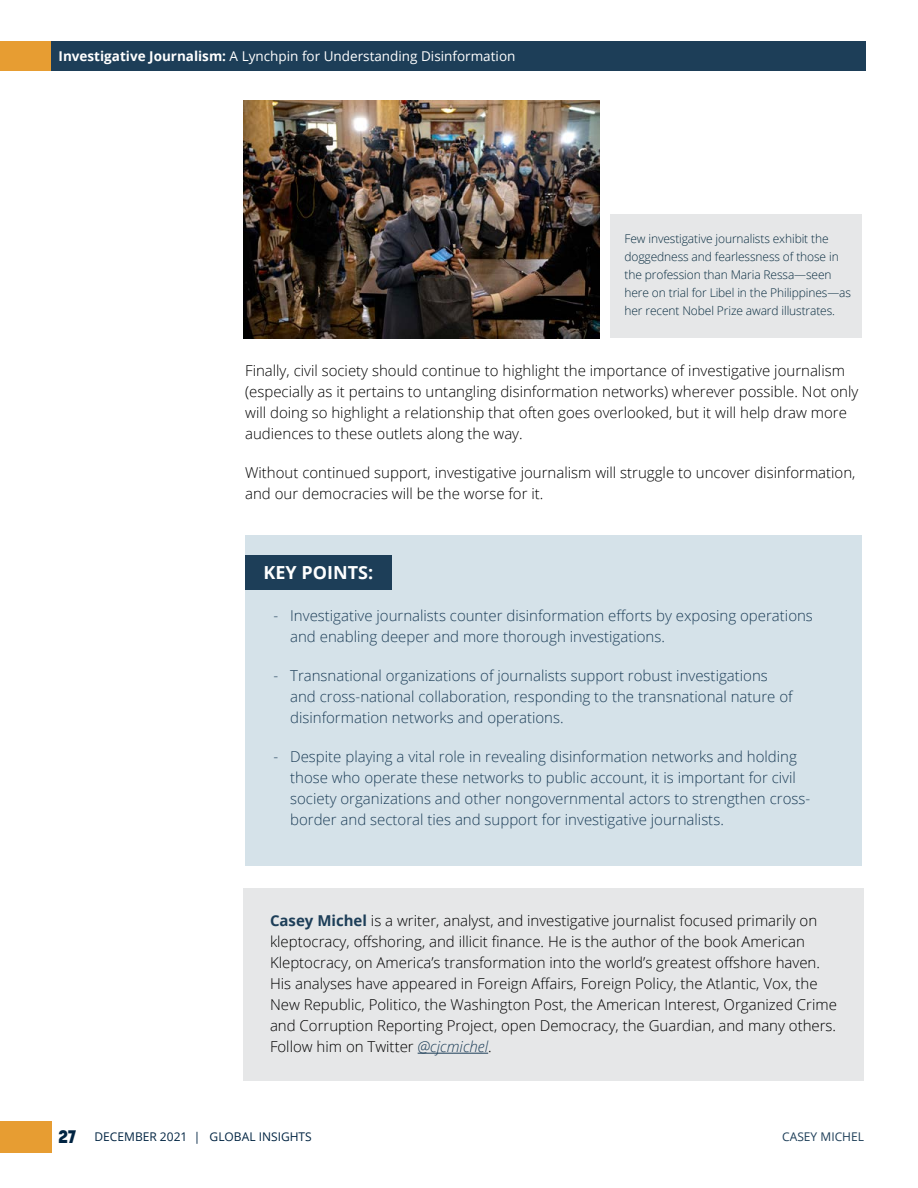
<style>
.page{position:relative;width:918px;height:1188px;background:#fff}
.page>*{position:absolute;margin:0;border:0;box-sizing:border-box;transform-origin:0 0}
.t1{font:700 18px "Open Sans";color:#fff}
.t2{font:800 18px "Korolev";color:#002442}
.t3{font:300 15px/21px "Open Sans";color:#000}
.t4{font:300 15px/21px "Open Sans";color:#1d3e58}
.t5{font:13.5px "Open Sans";color:#fff}
.t6{font:300 12px/18px "Open Sans";letter-spacing:-.01em;color:#072b3f}
.t7{font:12px "Open Sans";color:#002442}
.t8{font:12px "Open Sans";color:#1d3e58}
.s1{font-weight:700}
.s2{font-weight:700;color:#1d3e58}
.s3{font-style:italic;color:#1d3e58}
</style>
<div class="page">
<div style="left:0;top:1121px;width:52px;height:32px;background:#e79d32"></div>
<div style="left:50px;top:41px;width:816px;height:29px;background:#1d3e58"></div>
<div style="left:0;top:41px;width:51px;height:29px;background:#e79d32"></div>
<div style="left:610px;top:214px;width:252px;height:124px;background:#e6e7e8"></div>
<div style="left:245px;top:536px;width:617px;height:330px;background:#d5e2e9"></div>
<div style="left:245px;top:555px;width:147px;height:35px;background:#1d3e58"></div>
<img style="left:243px;top:101px;width:356px;height:237px">
<div style="left:243px;top:889px;width:621px;height:192px;background:#e6e7e8"></div>
<hr style="left:418px;top:1053px;width:70px;height:1px;background:#1d3e58">
<p class="t5" style="left:59px;top:47px;width:458px"><span class="s1">Investigative Journalism:</span> A Lynchpin for Understanding Disinformation</p>
<p class="t6" style="left:625px;top:230px;width:228px">Few investigative journalists exhibit the doggedness and fearlessness of those in the profession than Maria Ressa—seen here on trial for Libel in the Philippines—as her recent Nobel Prize award illustrates.</p>
<p class="t3" style="left:245px;top:359px;width:615px">Finally, civil society should continue to highlight the importance of investigative journalism (especially as it pertains to untangling disinformation networks) wherever possible. Not only will doing so highlight a relationship that often goes overlooked, but it will help draw more audiences to these outlets along the way.</p>
<p class="t3" style="left:245px;top:461px;width:612px">Without continued support, investigative journalism will struggle to uncover disinformation, and our democracies will be the worse for it.</p>
<p class="t1" style="left:264px;top:560px;width:111px">KEY POINTS:</p>
<p class="t4" style="left:290px;top:605px;width:524px;text-indent:-16px">- Investigative journalists counter disinformation efforts by exposing operations and enabling deeper and more thorough investigations.</p>
<p class="t4" style="left:290px;top:665px;width:504px;text-indent:-16px">- Transnational organizations of journalists support robust investigations and cross-national collaboration, responding to the transnational nature of disinformation networks and operations.</p>
<p class="t4" style="left:290px;top:746px;width:522px;text-indent:-16px">- Despite playing a vital role in revealing disinformation networks and holding those who operate these networks to public account, it is important for civil society organizations and other nongovernmental actors to strengthen cross&shy;border and sectoral ties and support for investigative journalists.</p>
<p class="t3" style="left:270px;top:910px;width:568px"><span class="s2">Casey Michel</span> is a writer, analyst, and investigative journalist focused primarily on kleptocracy, offshoring, and illicit finance. He is the author of the book American Kleptocracy, on America’s transformation into the world’s greatest offshore haven.<br>His analyses have appeared in Foreign Affairs, Foreign Policy, the Atlantic, Vox, the New Republic, Politico, the Washington Post, the American Interest, Organized Crime and Corruption Reporting Project, open Democracy, the Guardian, and many others.<br>Follow him on Twitter <span class="s3">@cjcmichel</span>.</p>
<p class="t2" style="left:58px;top:1125px;width:19px">27</p>
<p class="t7" style="left:94px;top:1128px;width:219px">DECEMBER 2021 | GLOBAL INSIGHTS</p>
<p class="t8" style="left:782px;top:1128px;width:83px">CASEY MICHEL</p>
</div>
